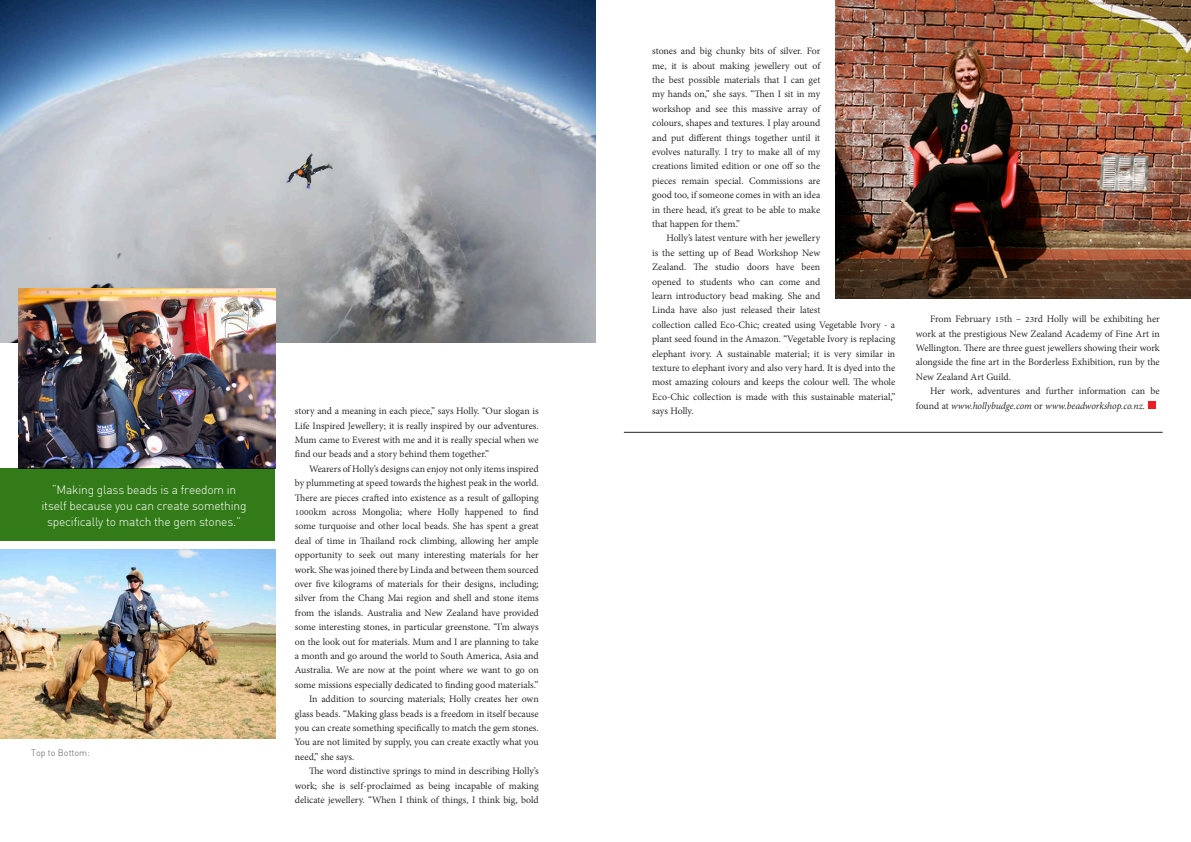
<style>
.page{position:relative;width:1191px;height:842px;background:#fff}
.page>*{position:absolute;margin:0;border:0;box-sizing:border-box;transform-origin:0 0}
.t1{font:12px/14.4px "Adobe Thai";color:#231f20;text-align:justify}
.t2{font:12px/16px "DIN Light";letter-spacing:-.015em;color:#fff;text-align:center}
.t3{font:9px "DIN Light";color:#57585a}
.s1{font-style:italic}
</style>
<div class="page">
<img style="left:835px;top:0;width:356px;height:298px">
<hr style="left:624px;top:432px;width:538px;height:1px;background:#231f20">
<img style="left:0;top:549px;width:275px;height:189px">
<img style="left:0;top:0;width:595px;height:342px">
<img style="left:18px;top:288px;width:257px;height:180px">
<div style="left:0;top:468px;width:275px;height:72px;background:#337b18"></div>
<div style="left:1148px;top:401px;width:8px;height:8px;background:#ee1d23"></div>
<p class="t2" style="left:42px;top:481px;width:206px">“Making glass beads is a freedom in itself because you can create something specifically to match the gem stones.”</p>
<p class="t3" style="left:31px;top:747px;width:60px">Top to Bottom:</p>
<p class="t1" style="left:295px;top:403px;width:245px">story and a meaning in each piece,” says Holly. “Our slogan is Life Inspired Jewellery; it is really inspired by our adventures.<br>Mum came to Everest with me and it is really special when we find our beads and a story behind them together.”</p>
<p class="t1" style="left:295px;top:460px;width:245px;text-indent:14px">Wearers of Holly’s designs can enjoy not only items inspired by plummeting at speed towards the highest peak in the world.<br>There are pieces crafted into existence as a result of galloping 1000km across Mongolia; where Holly happened to find some turquoise and other local beads. She has spent a great deal of time in Thailand rock climbing, allowing her ample opportunity to seek out many interesting materials for her work. She was joined there by Linda and between them sourced over five kilograms of materials for their designs, including; silver from the Chang Mai region and shell and stone items from the islands. Australia and New Zealand have provided some interesting stones, in particular greenstone. “I’m always on the look out for materials. Mum and I are planning to take a month and go around the world to South America, Asia and Australia. We are now at the point where we want to go on some missions especially dedicated to finding good materials.”</p>
<p class="t1" style="left:295px;top:691px;width:245px;text-indent:14px">In addition to sourcing materials; Holly creates her own glass beads. “Making glass beads is a freedom in itself because you can create something specifically to match the gem stones.<br>You are not limited by supply, you can create exactly what you need,” she says.</p>
<p class="t1" style="left:295px;top:763px;width:245px;text-indent:14px">The word distinctive springs to mind in describing Holly’s work; she is self-proclaimed as being incapable of making delicate jewellery. “When I think of things, I think big, bold</p>
<p class="t1" style="left:652px;top:43px;width:170px">stones and big chunky bits of silver. For me, it is about making jewellery out of the best possible materials that I can get my hands on,” she says. “Then I sit in my workshop and see this massive array of colours, shapes and textures. I play around and put different things together until it evolves naturally. I try to make all of my creations limited edition or one off so the pieces remain special. Commissions are good too, if someone comes in with an idea in there head, it’s great to be able to make that happen for them.”</p>
<p class="t1" style="left:652px;top:230px;width:245px;text-align:left;text-indent:14px">Holly’s latest venture with her jewellery<br>is the setting up of Bead Workshop New<br>Zealand. The studio doors have been<br>opened to students who can come and<br>learn introductory bead making. She and<br>Linda have also just released their latest<br>collection called Eco-Chic; created using Vegetable Ivory - a plant seed found in the Amazon. “Vegetable Ivory is replacing elephant ivory. A sustainable material; it is very similar in texture to elephant ivory and also very hard. It is dyed into the most amazing colours and keeps the colour well. The whole Eco-Chic collection is made with this sustainable material,” says Holly.</p>
<p class="t1" style="left:916px;top:311px;width:245px;text-indent:14px">From February 15th – 23rd Holly will be exhibiting her work at the prestigious New Zealand Academy of Fine Art in Wellington. There are three guest jewellers showing their work alongside the fine art in the Borderless Exhibition, run by the New Zealand Art Guild.</p>
<p class="t1" style="left:916px;top:383px;width:245px;text-indent:14px">Her work, adventures and further information can be found at <span class="s1">www.hollybudge.com</span> or <span class="s1">www.beadworkshop.co.nz.</span></p>
</div>
